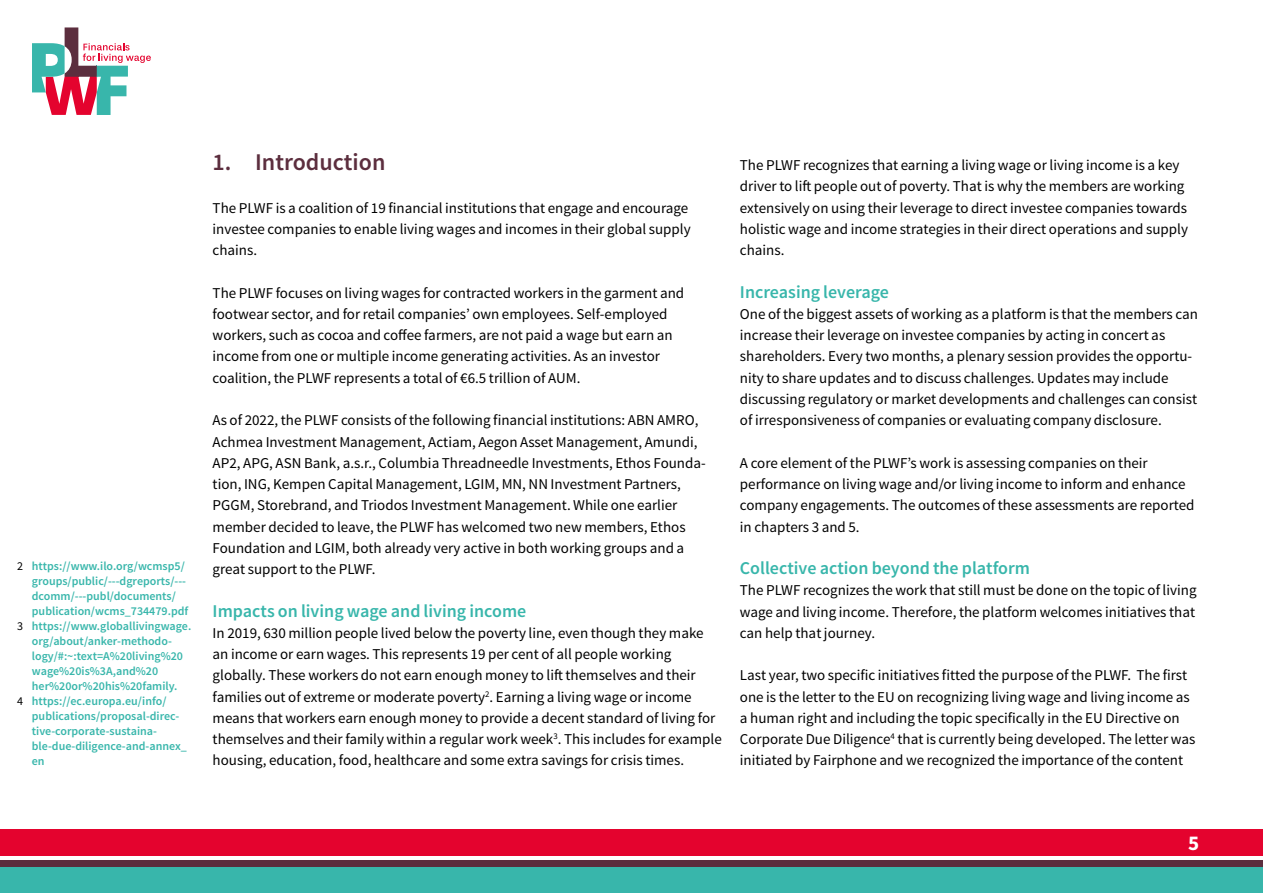
<style>
.page{position:relative;width:1263px;height:893px;background:#fff}
.page>*{position:absolute;margin:0;border:0;box-sizing:border-box;transform-origin:0 0}
.Kop{font:600 24px "Source Sans Pro";color:#5c2e3e}
.t1{font:700 21px "Source Sans Pro";color:#fff}
._1e_tussenkop{font:600 18px "Source Sans Pro";color:#38b6ab}
.brood{font:15px/21.3px "Source Sans Pro";color:#000}
.noten{font:600 12px/15px "Source Sans Pro";color:#38b6ab}
.s1{font-weight:400;color:#000}
</style>
<div class="page">
<div style="left:0;top:829px;width:1263px;height:27px;background:#e4032e"></div>
<div style="left:0;top:866px;width:1263px;height:27px;background:#38b6ab"></div>
<div style="left:0;top:860px;width:1263px;height:6px;background:#5b2e3e"></div>
<svg style="left:32px;top:27px;width:119px;height:88px"></svg>
<p class="noten" style="left:32px;top:559px;width:158px;text-indent:-15px"><span class="s1">2</span> https://www.ilo.org/wcmsp5/ groups/public/---dgreports/--- dcomm/---publ/documents/ publication/wcms_734479.pdf</p>
<p class="noten" style="left:32px;top:619px;width:161px;text-indent:-15px"><span class="s1">3</span> https://www.globallivingwage. org/about/anker-methodo&shy;logy/#:~:text=A%20living%20 wage%20is%3A,and%20 her%20or%20his%20family.</p>
<p class="noten" style="left:32px;top:694px;width:156px;text-indent:-15px"><span class="s1">4</span> https://ec.europa.eu/info/ publications/proposal-direc&shy;tive-corporate-sustaina&shy;ble-due-diligence-and-annex_ en</p>
<p class="Kop" style="left:213px;top:147px;width:174px">1. Introduction</p>
<p class="brood" style="left:213px;top:197px;width:480px">The PLWF is a coalition of 19 financial institutions that engage and encourage investee companies to enable living wages and incomes in their global supply chains.</p>
<p class="brood" style="left:213px;top:282px;width:473px">The PLWF focuses on living wages for contracted workers in the garment and footwear sector, and for retail companies’ own employees. Self-employed workers, such as cocoa and coffee farmers, are not paid a wage but earn an income from one or multiple income generating activities. As an investor coalition, the PLWF represents a total of €6.5 trillion of AUM.</p>
<p class="brood" style="left:213px;top:410px;width:493px">As of 2022, the PLWF consists of the following financial institutions: ABN AMRO, Achmea Investment Management, Actiam, Aegon Asset Management, Amundi, AP2, APG, ASN Bank, a.s.r., Columbia Threadneedle Investments, Ethos Founda&shy;tion, ING, Kempen Capital Management, LGIM, MN, NN Investment Partners, PGGM, Storebrand, and Triodos Investment Management. While one earlier member decided to leave, the PLWF has welcomed two new members, Ethos Foundation and LGIM, both already very active in both working groups and a great support to the PLWF.</p>
<p class="_1e_tussenkop" style="left:213px;top:599px;width:315px">Impacts on living wage and living income</p>
<p class="brood" style="left:213px;top:622px;width:511px">In 2019, 630 million people lived below the poverty line, even though they make an income or earn wages. This represents 19 per cent of all people working globally. These workers do not earn enough money to lift themselves and their families out of extreme or moderate poverty<sup>2</sup>. Earning a living wage or income means that workers earn enough money to provide a decent standard of living for themselves and their family within a regular work week<sup>3</sup>. This includes for example housing, education, food, healthcare and some extra savings for crisis times.</p>
<p class="brood" style="left:740px;top:155px;width:450px">The PLWF recognizes that earning a living wage or living income is a key driver to lift people out of poverty. That is why the members are working extensively on using their leverage to direct investee companies towards holistic wage and income strategies in their direct operations and supply chains.</p>
<p class="_1e_tussenkop" style="left:740px;top:280px;width:151px">Increasing leverage</p>
<p class="brood" style="left:740px;top:304px;width:460px">One of the biggest assets of working as a platform is that the members can increase their leverage on investee companies by acting in concert as shareholders. Every two months, a plenary session provides the opportu&shy;nity to share updates and to discuss challenges. Updates may include discussing regulatory or market developments and challenges can consist of irresponsiveness of companies or evaluating company disclosure.</p>
<p class="brood" style="left:740px;top:452px;width:456px">A core element of the PLWF’s work is assessing companies on their performance on living wage and/or living income to inform and enhance company engagements. The outcomes of these assessments are reported in chapters 3 and 5.</p>
<p class="_1e_tussenkop" style="left:740px;top:557px;width:292px">Collective action beyond the platform</p>
<p class="brood" style="left:740px;top:580px;width:458px;text-align:justify">The PLWF recognizes the work that still must be done on the topic of living wage and living income. Therefore, the platform welcomes initiatives that can help that journey.</p>
<p class="brood" style="left:740px;top:665px;width:457px">Last year, two specific initiatives fitted the purpose of the PLWF. The first one is the letter to the EU on recognizing living wage and living income as a human right and including the topic specifically in the EU Directive on Corporate Due Diligence<sup>4</sup> that is currently being developed. The letter was initiated by Fairphone and we recognized the importance of the content</p>
<h2 class="t1" style="left:1188px;top:830px;width:13px">5</h2>
</div>
